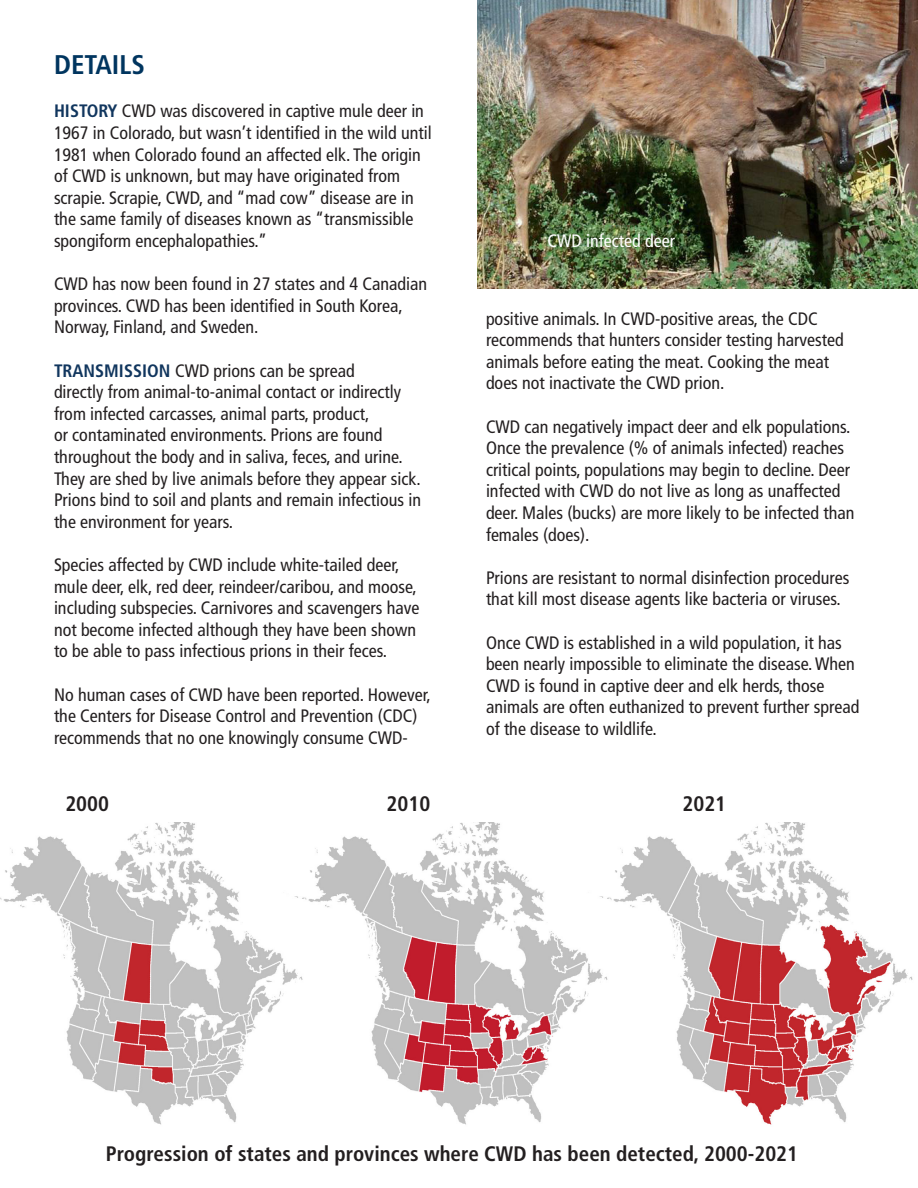
<style>
.page{position:relative;width:918px;height:1188px;background:#fff}
.page>*{position:absolute;margin:0;border:0;box-sizing:border-box;transform-origin:0 0}
.KeyWords{font:700 condensed 27px "Frutiger LT Std";color:#00355f}
.t1{font:700 condensed 21px "Frutiger LT Std";color:#231f20}
.Section_Heading{font:condensed 18px/21.6px "Frutiger LT Std";color:#231f20}
.t2{font:condensed 18px "Frutiger LT Std";color:#fff}
.s1{font-weight:700;color:#11365e}
</style>
<div class="page">
<img style="left:477px;top:0;width:441px;height:288px">
<img style="left:0;top:823px;width:913px;height:302px">
<p class="KeyWords" style="left:54px;top:49px;width:92px">DETAILS</p>
<p class="Section_Heading" style="left:54px;top:101px;width:379px"><span class="s1">HISTORY</span> CWD was discovered in captive mule deer in 1967 in Colorado, but wasn’t identified in the wild until 1981 when Colorado found an affected elk. The origin of CWD is unknown, but may have originated from scrapie. Scrapie, CWD, and “mad cow” disease are in the same family of diseases known as “transmissible spongiform encephalopathies.”</p>
<p class="Section_Heading" style="left:54px;top:273px;width:375px">CWD has now been found in 27 states and 4 Canadian provinces. CWD has been identified in South Korea,<br>Norway, Finland, and Sweden.</p>
<p class="Section_Heading" style="left:54px;top:360px;width:369px"><span class="s1">TRANSMISSION</span> CWD prions can be spread<br>directly from animal-to-animal contact or indirectly from infected carcasses, animal parts, product,<br>or contaminated environments. Prions are found throughout the body and in saliva, feces, and urine.<br>They are shed by live animals before they appear sick.<br>Prions bind to soil and plants and remain infectious in the environment for years.</p>
<p class="Section_Heading" style="left:54px;top:554px;width:367px">Species affected by CWD include white-tailed deer, mule deer, elk, red deer, reindeer/caribou, and moose, including subspecies. Carnivores and scavengers have not become infected although they have been shown to be able to pass infectious prions in their feces.</p>
<p class="Section_Heading" style="left:54px;top:684px;width:378px">No human cases of CWD have been reported. However, the Centers for Disease Control and Prevention (CDC) recommends that no one knowingly consume CWD-</p>
<p class="t2" style="left:547px;top:230px;width:129px">CWD infected deer</p>
<p class="Section_Heading" style="left:486px;top:308px;width:359px">positive animals. In CWD-positive areas, the CDC recommends that hunters consider testing harvested animals before eating the meat. Cooking the meat does not inactivate the CWD prion.</p>
<p class="Section_Heading" style="left:486px;top:416px;width:370px">CWD can negatively impact deer and elk populations.<br>Once the prevalence (% of animals infected) reaches critical points, populations may begin to decline. Deer infected with CWD do not live as long as unaffected deer. Males (bucks) are more likely to be infected than females (does).</p>
<p class="Section_Heading" style="left:486px;top:567px;width:365px">Prions are resistant to normal disinfection procedures that kill most disease agents like bacteria or viruses.</p>
<p class="Section_Heading" style="left:486px;top:632px;width:375px">Once CWD is established in a wild population, it has been nearly impossible to eliminate the disease. When CWD is found in captive deer and elk herds, those animals are often euthanized to prevent further spread of the disease to wildlife.</p>
<p class="t1" style="left:65px;top:791px;width:45px">2000</p>
<p class="t1" style="left:387px;top:791px;width:45px">2010</p>
<p class="t1" style="left:683px;top:791px;width:45px">2021</p>
<p class="t1" style="left:106px;top:1141px;width:694px">Progression of states and provinces where CWD has been detected, 2000-2021</p>
</div>
